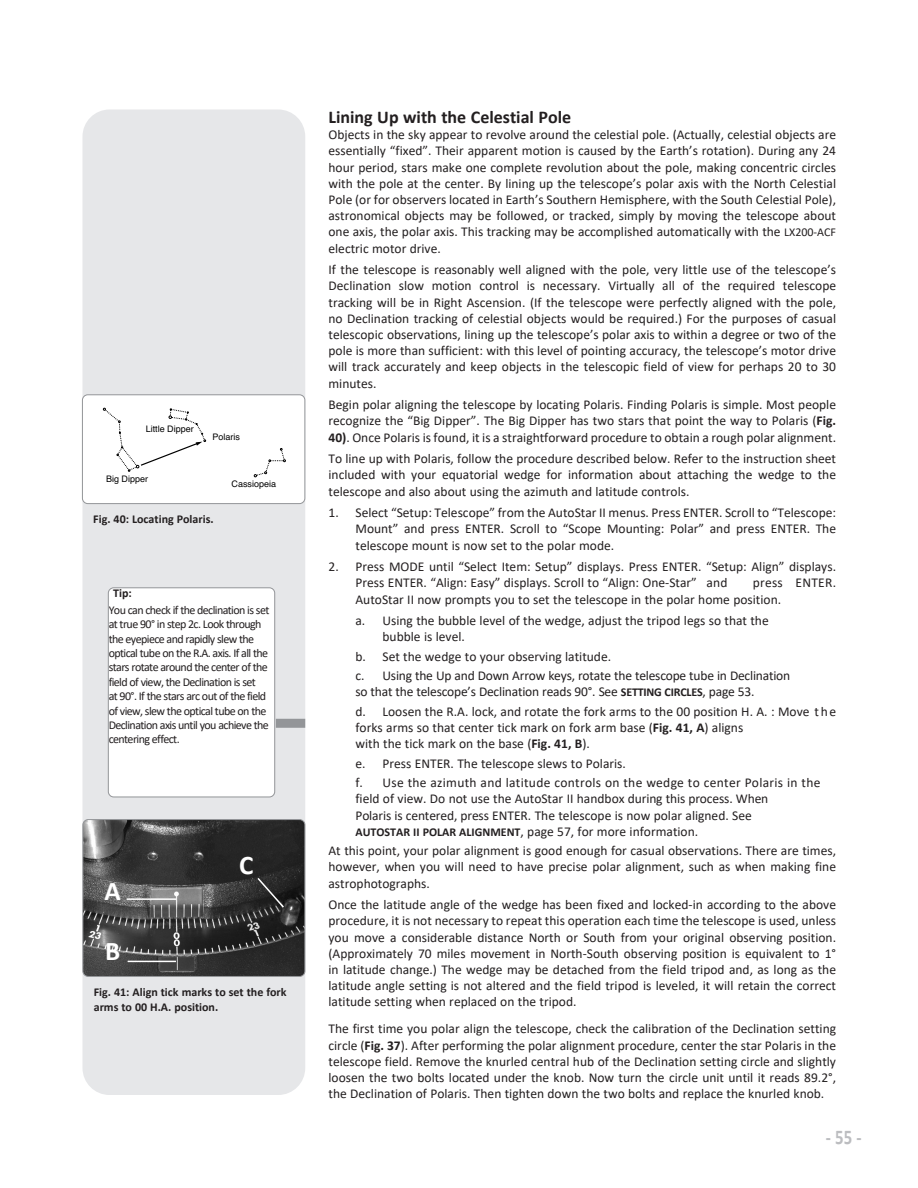
<style>
.page{position:relative;width:918px;height:1188px;background:#fff}
.page>*{position:absolute;margin:0;border:0;box-sizing:border-box;transform-origin:0 0}
.t1{font:700 27px "Calibri";color:#fff}
.t2{font:700 21px "Calibri";color:#bcbdc0;scale:.8 1}
._10_Medium{font:700 18px "Calibri";color:#231f20}
._10_Medium-2{font:13.5px/16.2px "Calibri";color:#231f20;text-align:justify}
._10_Bullet-indent{font:13.5px/16.2px "Calibri";color:#231f20}
.e-normal_just{font:12px/14.4px "Calibri";letter-spacing:-.05em;color:#231f20}
.e-caption_hel-obl_8{font:700 12px/14.4px "Calibri";color:#231f20}
.e-normal_just-2{font:700 12px "Calibri";color:#231f20}
.t3{font:9px "Helvetica";color:#000}
.s1{font-size:12px}
.s2{font-weight:700}
.s3{font-weight:700;font-size:12px}
</style>
<div class="page">
<div style="left:82px;top:109px;width:223px;height:986px;background:#e6e7e9;border-radius:27px"></div>
<div style="left:82px;top:395px;width:223px;height:109px;background:#fff;border-radius:5px"></div>
<svg style="left:254px;top:448px;width:32px;height:29px"></svg>
<svg style="left:103px;top:408px;width:103px;height:64px"></svg>
<div style="left:82px;top:394px;width:223px;height:110px;border:1px solid #939598;border-radius:5px"></div>
<img style="left:84px;top:820px;width:221px;height:156px">
<div style="left:82px;top:819px;width:223px;height:158px;border:1px solid #939598;border-radius:5px"></div>
<hr style="left:128px;top:961px;width:48px;height:1px;background:#fff">
<hr style="left:127px;top:898px;width:49px;height:2px;background:#fff">
<svg style="left:256px;top:876px;width:30px;height:33px"></svg>
<div style="left:108px;top:588px;width:167px;height:209px;background:#fff;border-radius:5px"></div>
<div style="left:108px;top:587px;width:167px;height:210px;border:1px solid #939598;border-radius:5px"></div>
<div style="left:276px;top:719px;width:29px;height:9px;background:#939598"></div>
<p class="t3" style="left:146px;top:422px;width:50px">Little Dipper</p>
<p class="t3" style="left:106px;top:472px;width:44px">Big Dipper</p>
<p class="t3" style="left:212px;top:429px;width:29px">Polaris</p>
<p class="t3" style="left:232px;top:477px;width:46px">Cassiopeia</p>
<p class="e-caption_hel-obl_8" style="left:93px;top:512px;width:122px">Fig. 40: Locating Polaris.</p>
<p class="e-normal_just-2" style="left:113px;top:585px;width:20px">Tip:</p>
<p class="e-normal_just" style="left:109px;top:602px;width:162px">You can check if the declination is set at true 90° in step 2c. Look through the eyepiece and rapidly slew the optical tube on the R.A. axis. If all the stars rotate around the center of the field of view, the Declination is set<br>at 90°. If the stars arc out of the field of view, slew the optical tube on the Declination axis until you achieve the centering effect.</p>
<p class="t1" style="left:105px;top:872px;width:18px">A</p>
<p class="t1" style="left:105px;top:932px;width:17px">B</p>
<p class="t1" style="left:239px;top:846px;width:16px">C</p>
<p class="e-caption_hel-obl_8" style="left:94px;top:985px;width:194px">Fig. 41: Align tick marks to set the fork arms to 00 H.A. position.</p>
<p class="_10_Medium" style="left:328px;top:104px;width:244px">Lining Up with the Celestial Pole</p>
<p class="_10_Medium-2" style="left:328px;top:126px;width:509px">Objects in the sky appear to revolve around the celestial pole. (Actually, celestial objects are essentially “fixed”. Their apparent motion is caused by the Earth’s rotation). During any 24 hour period, stars make one complete revolution about the pole, making concentric circles with the pole at the center. By lining up the telescope’s polar axis with the North Celestial Pole (or for observers located in Earth’s Southern Hemisphere, with the South Celestial Pole), astronomical objects may be followed, or tracked, simply by moving the telescope about one axis, the polar axis. This tracking may be accomplished automatically with the <span class="s1">LX200-ACF </span>electric motor drive.</p>
<p class="_10_Medium-2" style="left:328px;top:261px;width:509px">If the telescope is reasonably well aligned with the pole, very little use of the telescope’s Declination slow motion control is necessary. Virtually all of the required telescope tracking will be in Right Ascension. (If the telescope were perfectly aligned with the pole, no Declination tracking of celestial objects would be required.) For the purposes of casual telescopic observations, lining up the telescope’s polar axis to within a degree or two of the pole is more than sufficient: with this level of pointing accuracy, the telescope’s motor drive will track accurately and keep objects in the telescopic field of view for perhaps 20 to 30 minutes.</p>
<p class="_10_Medium-2" style="left:328px;top:396px;width:509px">Begin polar aligning the telescope by locating Polaris. Finding Polaris is simple. Most people recognize the “Big Dipper”. The Big Dipper has two stars that point the way to Polaris (<span class="s2">Fig.<br>40)</span>. Once Polaris is found, it is a straightforward procedure to obtain a rough polar alignment.</p>
<p class="_10_Medium-2" style="left:328px;top:450px;width:509px">To line up with Polaris, follow the procedure described below. Refer to the instruction sheet included with your equatorial wedge for information about attaching the wedge to the telescope and also about using the azimuth and latitude controls.</p>
<p class="_10_Bullet-indent" style="left:355px;top:504px;width:482px;text-align:justify;text-indent:-27px">1. Select “Setup: Telescope” from the AutoStar II menus. Press ENTER. Scroll to “Telescope:<br>Mount” and press ENTER. Scroll to “Scope Mounting: Polar” and press ENTER. The telescope mount is now set to the polar mode.</p>
<p class="_10_Bullet-indent" style="left:355px;top:558px;width:482px;text-indent:-27px">2. Press MODE until “Select Item: Setup” displays. Press ENTER. “Setup: Align” displays.<br>Press ENTER. “Align: Easy” displays. Scroll to “Align: One-Star” and</p>
<p class="_10_Bullet-indent" style="left:355px;top:574px;width:482px;text-indent:397px">press ENTER.<br>AutoStar II now prompts you to set the telescope in the polar home position.</p>
<p class="_10_Bullet-indent" style="left:382px;top:612px;width:388px;text-indent:-27px">a. Using the bubble level of the wedge, adjust the tripod legs so that the bubble is level.</p>
<p class="_10_Bullet-indent" style="left:355px;top:648px;width:257px">b. Set the wedge to your observing latitude.</p>
<p class="_10_Bullet-indent" style="left:355px;top:667px;width:436px">c. Using the Up and Down Arrow keys, rotate the telescope tube in Declination so that the telescope’s Declination reads 90°. See <span class="s3">SETTING CIRCLES</span>, page 53.</p>
<p class="_10_Bullet-indent" style="left:355px;top:703px;width:482px">d. Loosen the R.A. lock, and rotate the fork arms to the 00 position H. A. : Move t h e forks arms so that center tick mark on fork arm base (<span class="s2">Fig. 41, A</span>) aligns<br>with the tick mark on the base (<span class="s2">Fig. 41, B</span>).</p>
<p class="_10_Bullet-indent" style="left:355px;top:755px;width:272px">e. Press ENTER. The telescope slews to Polaris.</p>
<p class="_10_Bullet-indent" style="left:355px;top:774px;width:467px">f. Use the azimuth and latitude controls on the wedge to center Polaris in the field of view. Do not use the AutoStar II handbox during this process. When<br>Polaris is centered, press ENTER. The telescope is now polar aligned. See<br><span class="s3">AUTOSTAR II POLAR ALIGNMENT</span>, page 57, for more information.</p>
<p class="_10_Medium-2" style="left:328px;top:842px;width:509px">At this point, your polar alignment is good enough for casual observations. There are times, however, when you will need to have precise polar alignment, such as when making fine astrophotographs.</p>
<p class="_10_Medium-2" style="left:328px;top:896px;width:509px">Once the latitude angle of the wedge has been fixed and locked-in according to the above procedure, it is not necessary to repeat this operation each time the telescope is used, unless you move a considerable distance North or South from your original observing position. (Approximately 70 miles movement in North-South observing position is equivalent to 1° in latitude change.) The wedge may be detached from the field tripod and, as long as the latitude angle setting is not altered and the field tripod is leveled, it will retain the correct latitude setting when replaced on the tripod.</p>
<p class="_10_Medium-2" style="left:328px;top:1021px;width:509px">The first time you polar align the telescope, check the calibration of the Declination setting circle (<span class="s2">Fig. 37</span>). After performing the polar alignment procedure, center the star Polaris in the telescope field. Remove the knurled central hub of the Declination setting circle and slightly loosen the two bolts located under the knob. Now turn the circle unit until it reads 89.2°, the Declination of Polaris. Then tighten down the two bolts and replace the knurled knob.</p>
<p class="t2" style="left:826px;top:1122px;width:46px">- 55 -</p>
</div>
